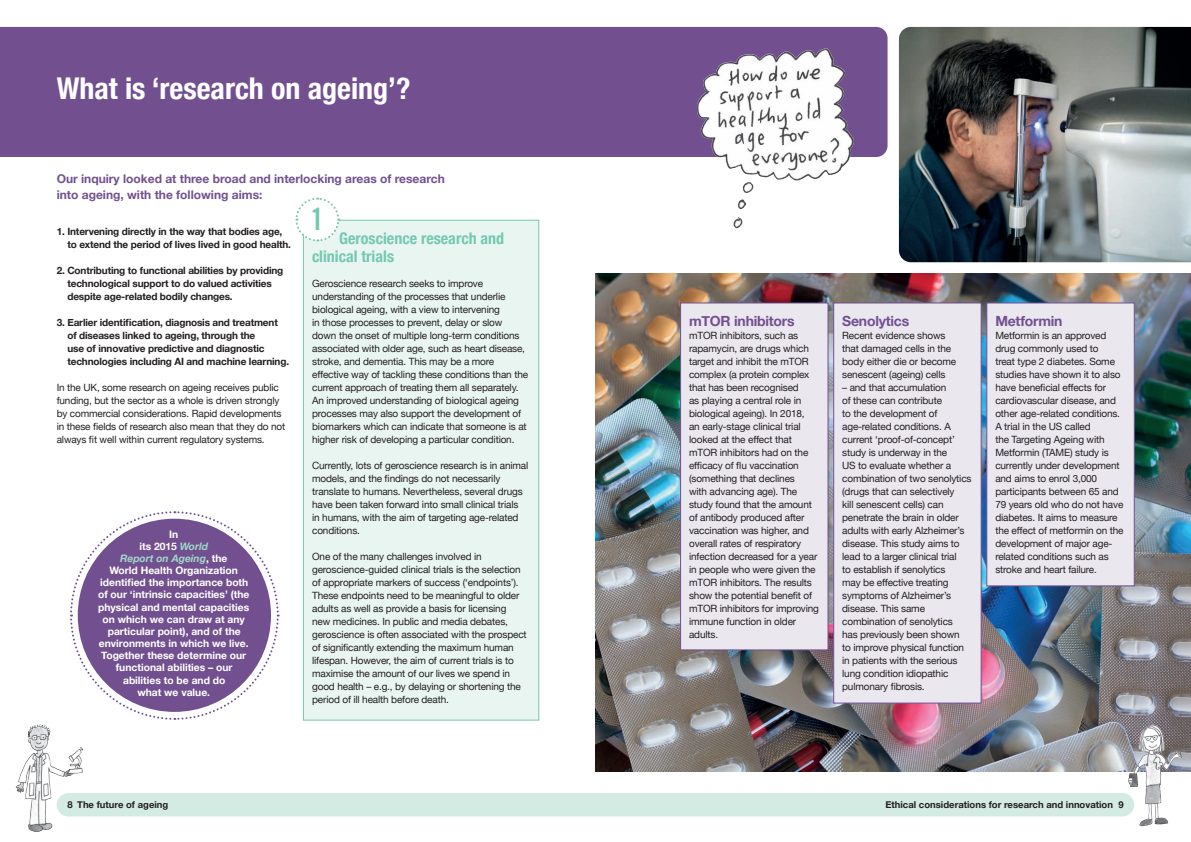
<style>
.page{position:relative;width:1191px;height:842px;background:#fff}
.page>*{position:absolute;margin:0;border:0;box-sizing:border-box;transform-origin:0 0}
.t1{font:30.4px "Amnesty Trade Gothic Bd Cn 20";color:#74c8b1}
.t2{font:700 condensed 30px "Helvetica Neue";color:#fff}
.t3{font:700 condensed 16px/18px "Helvetica Neue";color:#74c8b1}
.t4{font:700 14px "Helvetica Neue";letter-spacing:-.015em;color:#725090}
.t5{font:700 12px/16px "Helvetica Neue";color:#725090}
.t6{font:700 10.3px/12.2px "Helvetica Neue";color:#fff;text-align:center}
.t7{font:10px/13px "Helvetica Neue";letter-spacing:-.015em;color:#231f20}
.t8{font:700 10px/13px "Helvetica Neue";letter-spacing:-.015em;color:#231f20}
.t9{font:700 9.5px "Helvetica Neue";color:#231f20}
.s1{font-style:italic;color:#a0d7c7}
</style>
<div class="page">
<img style="left:595px;top:274px;width:596px;height:497px">
<div style="left:680px;top:303px;width:148px;height:347px;background:#eae7ef;border:1px solid #725090"></div>
<div style="left:833px;top:303px;width:148px;height:400px;background:#eae7ef;border:1px solid #725090"></div>
<div style="left:986px;top:303px;width:148px;height:283px;background:#eae7ef;border:1px solid #725090"></div>
<div style="left:0;top:27px;width:887px;height:130px;background:#725090"></div>
<div style="left:303px;top:220px;width:236px;height:500px;background:#e9f5f0"></div>
<div style="left:303px;top:220px;width:236px;height:500px;border:1px solid #74c8b1"></div>
<img style="left:899px;top:27px;width:292px;height:235px">
<img style="left:687px;top:40px;width:172px;height:189px">
<svg style="left:70px;top:511px;width:210px;height:209px"></svg>
<div style="left:78px;top:519px;width:193px;height:193px;background:#725090;border-radius:50%"></div>
<svg style="left:295px;top:197px;width:45px;height:46px"></svg>
<div style="left:57px;top:793px;width:1077px;height:23px;background:#d4ebe4;border-radius:12px"></div>
<img style="left:15px;top:724px;width:70px;height:108px">
<img style="left:1126px;top:723px;width:58px;height:104px">
<p class="t2" style="left:57px;top:64px;width:355px">What is ‘research on ageing’?</p>
<p class="t5" style="left:57px;top:171px;width:389px">Our inquiry looked at three broad and interlocking areas of research into ageing, with the following aims:</p>
<p class="t1" style="left:310px;top:201px;width:15px">1</p>
<p class="t8" style="left:67px;top:225px;width:225px;text-indent:-11px">1. Intervening directly in the way that bodies age, to extend the period of lives lived in good health.</p>
<p class="t8" style="left:67px;top:264px;width:217px;text-indent:-11px">2. Contributing to functional abilities by providing technological support to do valued activities despite age-related bodily changes.</p>
<p class="t8" style="left:67px;top:316px;width:223px;text-indent:-11px">3. Earlier identification, diagnosis and treatment of diseases linked to ageing, through the<br>use of innovative predictive and diagnostic technologies including AI and machine learning.</p>
<p class="t7" style="left:57px;top:381px;width:230px">In the UK, some research on ageing receives public funding, but the sector as a whole is driven strongly by commercial considerations. Rapid developments in these fields of research also mean that they do not always fit well within current regulatory systems.</p>
<p class="t3" style="left:312px;top:229px;width:194px;text-indent:27px">Geroscience research and clinical trials</p>
<p class="t7" style="left:312px;top:277px;width:217px">Geroscience research seeks to improve understanding of the processes that underlie biological ageing, with a view to intervening<br>in those processes to prevent, delay or slow down the onset of multiple long-term conditions associated with older age, such as heart disease, stroke, and dementia. This may be a more effective way of tackling these conditions than the current approach of treating them all separately.<br>An improved understanding of biological ageing processes may also support the development of biomarkers which can indicate that someone is at higher risk of developing a particular condition.</p>
<p class="t7" style="left:312px;top:459px;width:218px">Currently, lots of geroscience research is in animal models, and the findings do not necessarily translate to humans. Nevertheless, several drugs have been taken forward into small clinical trials in humans, with the aim of targeting age-related conditions.</p>
<p class="t7" style="left:312px;top:550px;width:216px">One of the many challenges involved in geroscience-guided clinical trials is the selection of appropriate markers of success (‘endpoints’).<br>These endpoints need to be meaningful to older adults as well as provide a basis for licensing new medicines. In public and media debates, geroscience is often associated with the prospect of significantly extending the maximum human lifespan. However, the aim of current trials is to maximise the amount of our lives we spend in good health – e.g., by delaying or shortening the period of ill health before death.</p>
<p class="t6" style="left:98px;top:528px;width:153px">In<br>its 2015 <span class="s1">World<br>Report on Ageing</span>, the<br>World Health Organization identified the importance both of our ‘intrinsic capacities’ (the physical and mental capacities on which we can draw at any particular point), and of the environments in which we live.<br>Together these determine our functional abilities – our abilities to be and do<br>what we value.</p>
<p class="t4" style="left:689px;top:310px;width:107px">mTOR inhibitors</p>
<p class="t7" style="left:689px;top:329px;width:131px">mTOR inhibitors, such as rapamycin, are drugs which target and inhibit the mTOR complex (a protein complex that has been recognised<br>as playing a central role in biological ageing). In 2018,<br>an early-stage clinical trial looked at the effect that mTOR inhibitors had on the efficacy of flu vaccination (something that declines<br>with advancing age). The study found that the amount of antibody produced after vaccination was higher, and overall rates of respiratory infection decreased for a year in people who were given the mTOR inhibitors. The results show the potential benefit of mTOR inhibitors for improving immune function in older adults.</p>
<p class="t4" style="left:842px;top:310px;width:69px">Senolytics</p>
<p class="t7" style="left:842px;top:329px;width:116px">Recent evidence shows that damaged cells in the body either die or become senescent (ageing) cells</p>
<p class="t7" style="left:842px;top:381px;width:131px">– and that accumulation<br>of these can contribute<br>to the development of age-related conditions. A current ‘proof-of-concept’ study is underway in the<br>US to evaluate whether a combination of two senolytics (drugs that can selectively<br>kill senescent cells) can penetrate the brain in older adults with early Alzheimer’s disease. This study aims to lead to a larger clinical trial<br>to establish if senolytics<br>may be effective treating symptoms of Alzheimer’s disease. This same combination of senolytics<br>has previously been shown<br>to improve physical function in patients with the serious lung condition idiopathic pulmonary fibrosis.</p>
<p class="t4" style="left:995px;top:310px;width:69px">Metformin</p>
<p class="t7" style="left:995px;top:329px;width:130px">Metformin is an approved drug commonly used to<br>treat type 2 diabetes. Some studies have shown it to also have beneficial effects for cardiovascular disease, and other age-related conditions.<br>A trial in the US called<br>the Targeting Ageing with<br>Metformin (TAME) study is currently under development and aims to enrol 3,000 participants between 65 and<br>79 years old who do not have diabetes. It aims to measure the effect of metformin on the development of major age&shy;related conditions such as stroke and heart failure.</p>
<p class="t9" style="left:67px;top:797px;width:102px">8 The future of ageing</p>
<p class="t9" style="left:885px;top:797px;width:240px">Ethical considerations for research and innovation 9</p>
</div>
